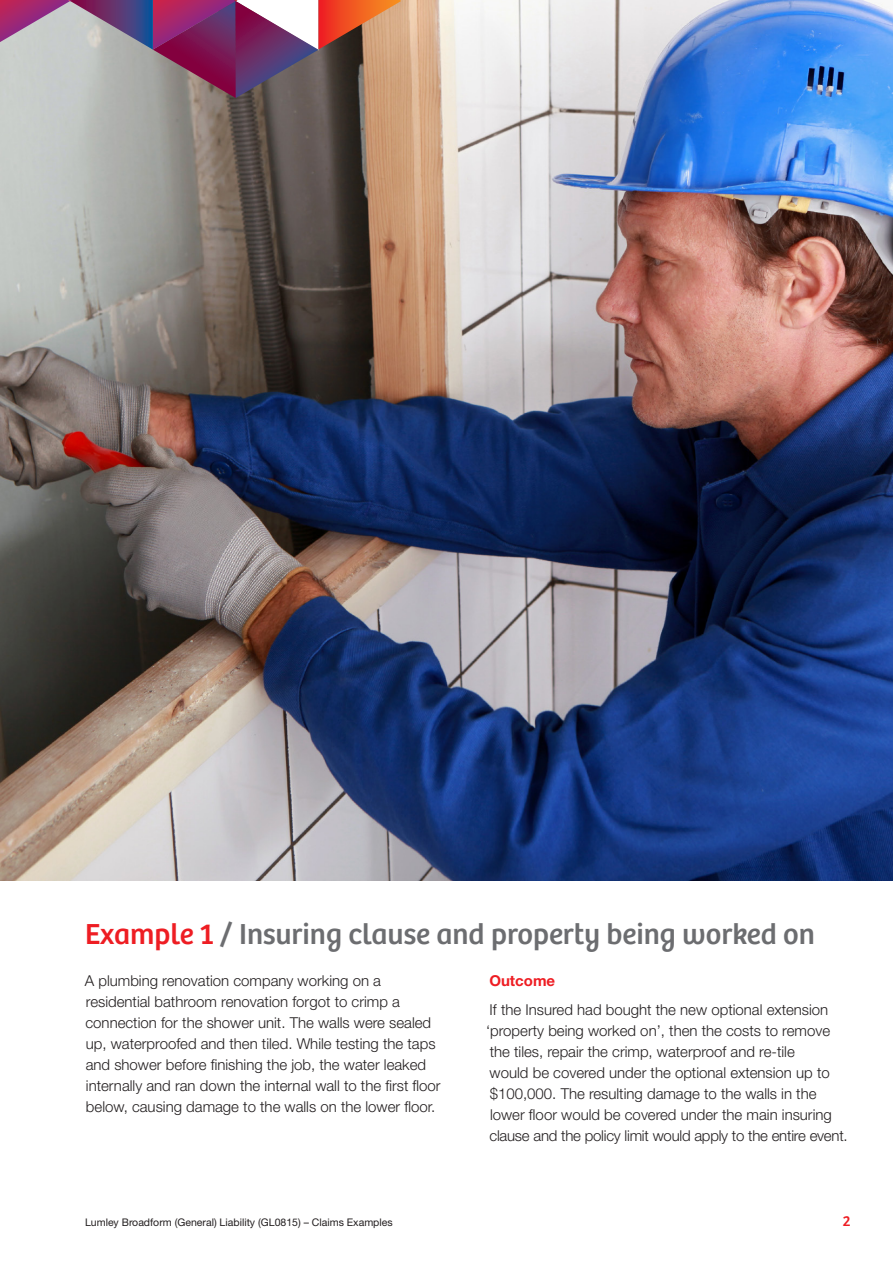
<style>
.page{position:relative;width:893px;height:1263px;background:#fff}
.page>*{position:absolute;margin:0;border:0;box-sizing:border-box;transform-origin:0 0}
.t1{font:30px "Bree";color:#6c6d70}
.Body_Text{font:300 15px/21px "Helvetica Neue";color:#231f20}
.Body_Text-2{font:700 15px "Helvetica Neue";color:#ee1d23}
.t2{font:15px "Bree";color:#ee1d23}
.t3{font:10.5px "Helvetica Neue";color:#231f20}
.s1{color:#ee1d23}
</style>
<div class="page">
<img style="left:0;top:0;width:893px;height:880px">
<svg style="left:0;top:0;width:401px;height:98px;background:#9e7584"></svg>
<p class="t1" style="left:85px;top:917px;width:731px"><span class="s1">Example 1</span> / Insuring clause and property being worked on</p>
<p class="Body_Text" style="left:85px;top:969px;width:357px">A plumbing renovation company working on a residential bathroom renovation forgot to crimp a connection for the shower unit. The walls were sealed up, waterproofed and then tiled. While testing the taps and shower before finishing the job, the water leaked internally and ran down the internal wall to the first floor below, causing damage to the walls on the lower floor.</p>
<p class="Body_Text-2" style="left:489px;top:971px;width:67px">Outcome</p>
<p class="Body_Text" style="left:486px;top:999px;width:363px">If the Insured had bought the new optional extension ‘property being worked on’, then the costs to remove the tiles, repair the crimp, waterproof and re-tile<br>would be covered under the optional extension up to $100,000. The resulting damage to the walls in the lower floor would be covered under the main insuring clause and the policy limit would apply to the entire event.</p>
<p class="t3" style="left:85px;top:1216px;width:309px">Lumley Broadform (General) Liability (GL0815) – Claims Examples</p>
<p class="t2" style="left:843px;top:1212px;width:9px">2</p>
</div>
